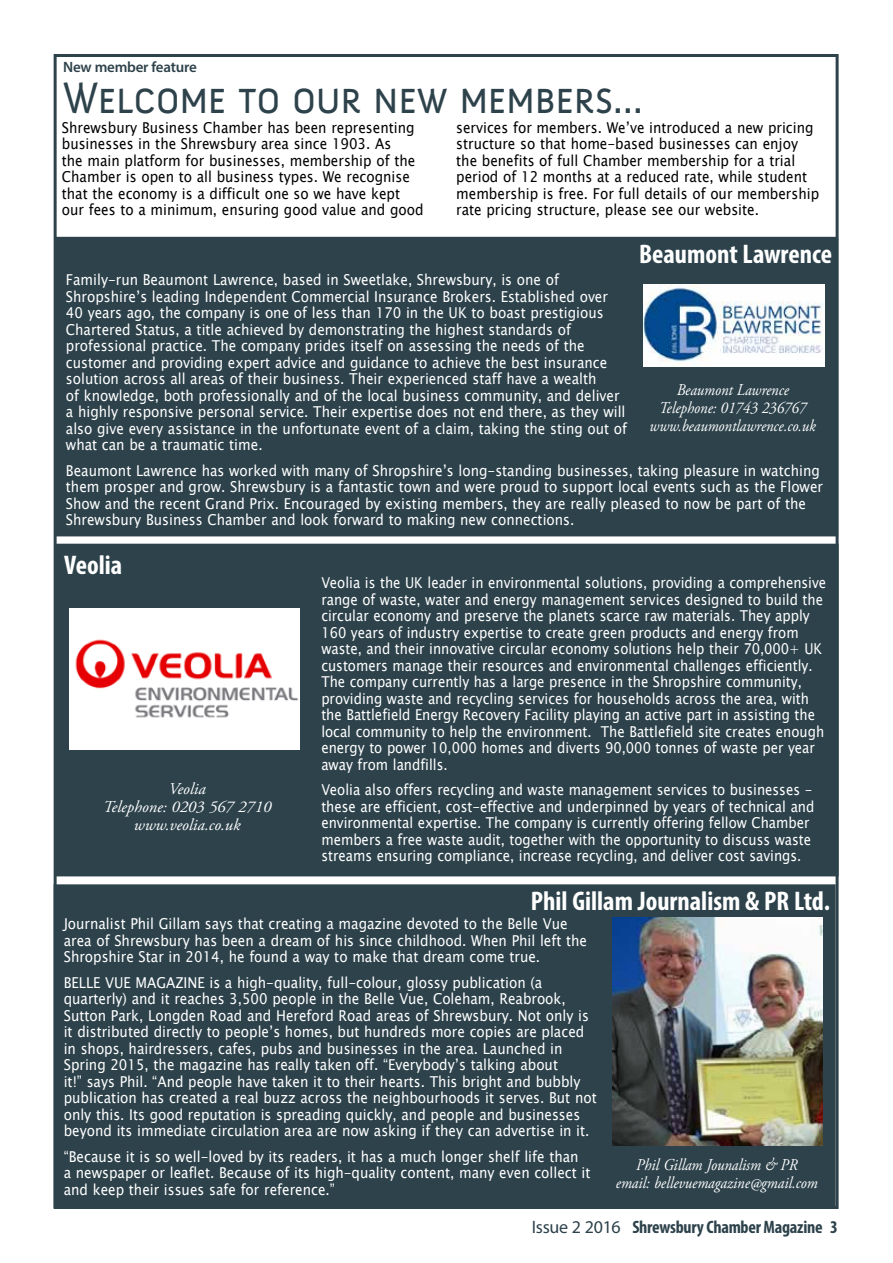
<style>
.page{position:relative;width:893px;height:1263px;background:#fff}
.page>*{position:absolute;margin:0;border:0;box-sizing:border-box;transform-origin:0 0}
.t1{font:45px "Anivers SC";letter-spacing:-.01em;color:#2d424b;scale:.9 1}
.t2{font:700 condensed 27px "Myriad Pro";color:#fff}
.t3{font:700 condensed 18px "Myriad Pro";letter-spacing:-.015em;color:#2d424b}
.t4{font:18px "Adobe Garamond Pro";color:#000}
.t5{font:italic 16.5px/18px "Adobe Garamond Pro";color:#fff;text-align:center;scale:.9 1}
.t6{font:italic 16.5px/18px "Adobe Garamond Pro";color:#fff;text-align:center}
.t7{font:15px/16.5px "Lucida Sans Unicode";color:#fff;scale:.9 1}
.t8{font:15px/16.5px "Lucida Sans Unicode";color:#fff;scale:.88 1}
.t9{font:15px/16.5px "Lucida Sans Unicode";color:#000;scale:.9 1}
.t10{font:600 15px "Myriad Pro";letter-spacing:-.015em;color:#2d424b}
.s1{font-weight:400;font-stretch:normal}
.s2{font-family:"Myriad Pro";font-weight:700;font-stretch:condensed}
</style>
<div class="page">
<div style="left:56px;top:239px;width:780px;height:295px;background:#2d424b"></div>
<div style="left:54px;top:237px;width:784px;height:299px;border:4px solid #2d424b"></div>
<div style="left:58px;top:548px;width:776px;height:324px;background:#2d424b"></div>
<div style="left:54px;top:544px;width:785px;height:332px;border:9px solid #2d424b"></div>
<img style="left:69px;top:608px;width:230px;height:142px">
<img style="left:643px;top:284px;width:182px;height:82px">
<div style="left:56px;top:887px;width:777px;height:318px;background:#2d424b"></div>
<div style="left:54px;top:884px;width:782px;height:324px;border:4px solid #2d424b"></div>
<img style="left:613px;top:917px;width:209px;height:228px">
<p class="t10" style="left:63px;top:57px;width:135px">New member feature</p>
<h1 class="t1" style="left:63px;top:74px;width:646px">Welcome to our new members...</h1>
<p class="t9" style="left:62px;top:119px;width:403px">Shrewsbury Business Chamber has been representing businesses in the Shrewsbury area since 1903. As<br>the main platform for businesses, membership of the Chamber is open to all business types. We recognise that the economy is a difficult one so we have kept our fees to a minimum, ensuring good value and good</p>
<p class="t9" style="left:456px;top:119px;width:405px">services for members. We’ve introduced a new pricing structure so that home-based businesses can enjoy the benefits of full Chamber membership for a trial period of 12 months at a reduced rate, while student membership is free. For full details of our membership rate pricing structure, please see our website.</p>
<h2 class="t2" style="left:639px;top:237px;width:195px">Beaumont Lawrence</h2>
<p class="t7" style="left:66px;top:272px;width:625px">Family-run Beaumont Lawrence, based in Sweetlake, Shrewsbury, is one of Shropshire’s leading Independent Commercial Insurance Brokers. Established over 40 years ago, the company is one of less than 170 in the UK to boast prestigious Chartered Status, a title achieved by demonstrating the highest standards of professional practice. The company prides itself on assessing the needs of the customer and providing expert advice and guidance to achieve the best insurance solution across all areas of their business. Their experienced staff have a wealth<br>of knowledge, both professionally and of the local business community, and deliver a highly responsive personal service. Their expertise does not end there, as they will also give every assistance in the unfortunate event of a claim, taking the sting out of what can be a traumatic time.</p>
<p class="t7" style="left:66px;top:462px;width:843px">Beaumont Lawrence has worked with many of Shropshire’s long-standing businesses, taking pleasure in watching them prosper and grow. Shrewsbury is a fantastic town and were proud to support local events such as the Flower Show and the recent Grand Prix. Encouraged by existing members, they are really pleased to now be part of the Shrewsbury Business Chamber and look forward to making new connections.</p>
<p class="t5" style="left:650px;top:381px;width:186px">Beaumont Lawrence<br>Telephone: 01743 236767 www.beaumontlawrence.co.uk</p>
<h2 class="t2" style="left:64px;top:548px;width:60px">Veolia</h2>
<p class="t6" style="left:103px;top:780px;width:170px">Veolia<br>Telephone: 0203 567 2710 www.veolia.co.uk</p>
<p class="t8" style="left:321px;top:574px;width:575px">Veolia is the UK leader in environmental solutions, providing a comprehensive range of waste, water and energy management services designed to build the circular economy and preserve the planets scarce raw materials. They apply 160 years of industry expertise to create green products and energy from waste, and their innovative circular economy solutions help their 70,000+ UK customers manage their resources and environmental challenges efficiently.<br>The company currently has a large presence in the Shropshire community, providing waste and recycling services for households across the area, with the Battlefield Energy Recovery Facility playing an active part in assisting the local community to help the environment. The Battlefield site creates enough energy to power 10,000 homes and diverts 90,000 tonnes of waste per year away from landfills.</p>
<p class="t8" style="left:321px;top:781px;width:562px">Veolia also offers recycling and waste management services to businesses - these are efficient, cost-effective and underpinned by years of technical and environmental expertise. The company is currently offering fellow Chamber members a free waste audit, together with the opportunity to discuss waste streams ensuring compliance, increase recycling, and deliver cost savings.</p>
<h2 class="t2" style="left:531px;top:884px;width:301px">Phil Gillam Journalism &amp; PR Ltd.</h2>
<p class="t7" style="left:64px;top:915px;width:583px">Journalist Phil Gillam says that creating a magazine devoted to the Belle Vue area of Shrewsbury has been a dream of his since childhood. When Phil left the<br>Shropshire Star in 2014, he found a way to make that dream come true.</p>
<p class="t7" style="left:64px;top:974px;width:594px">BELLE VUE MAGAZINE is a high-quality, full-colour, glossy publication (a quarterly) and it reaches 3,500 people in the Belle Vue, Coleham, Reabrook, Sutton Park, Longden Road and Hereford Road areas of Shrewsbury. Not only is it distributed directly to people’s homes, but hundreds more copies are placed in shops, hairdressers, cafes, pubs and businesses in the area. Launched in Spring 2015, the magazine has really taken off. “Everybody’s talking about<br>it!” says Phil. “And people have taken it to their hearts. This bright and bubbly publication has created a real buzz across the neighbourhoods it serves. But not only this. Its good reputation is spreading quickly, and people and businesses beyond its immediate circulation area are now asking if they can advertise in it.</p>
<p class="t7" style="left:64px;top:1148px;width:587px">“Because it is so well-loved by its readers, it has a much longer shelf life than<br>a newspaper or leaflet. Because of its high-quality content, many even collect it and keep their issues safe for reference.”</p>
<p class="t5" style="left:616px;top:1156px;width:226px">Phil Gillam Jounalism &amp; PR<br>email: bellevuemagazine@gmail.com</p>
<p class="t3" style="left:532px;top:1216px;width:308px"><span class="s1">Issue 2 2016</span> Shrewsbury Chamber Magazine 3</p>
<p class="t4" style="left:638px;top:1220px;width:202px">Month 00, 0000 <span class="s2">Lorem Sit 3</span></p>
</div>
